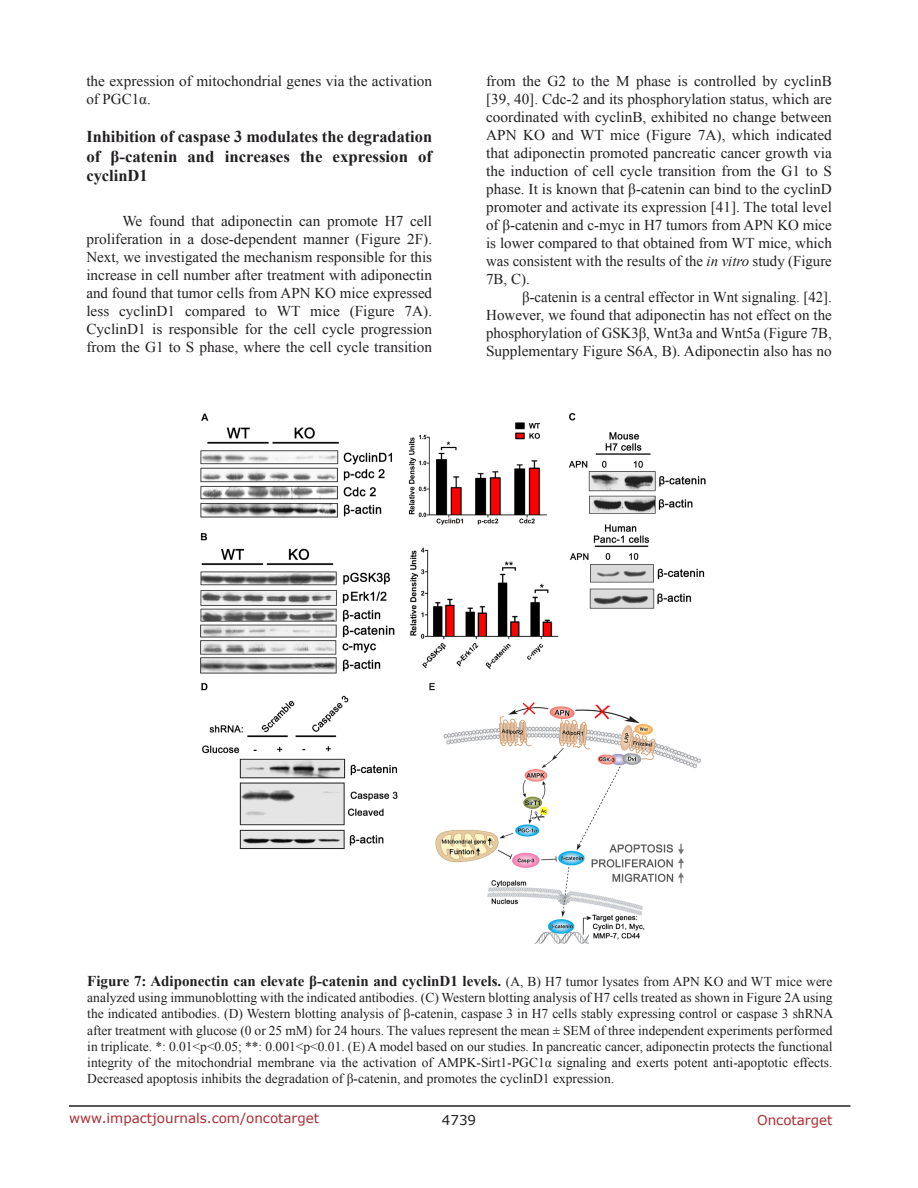
<style>
.page{position:relative;width:918px;height:1188px;background:#fff}
.page>*{position:absolute;margin:0;border:0;box-sizing:border-box;transform-origin:0 0}
.SubHeading{font:700 16.5px/19.8px "Times New Roman";color:#221f22;text-align:justify}
.BodyText{font:15px/18px "Times New Roman";color:#221f22;text-align:justify}
.FigureText{font:700 15px "Times New Roman";color:#221f22}
.FigureText-2{font:13.5px/16.2px "Times New Roman";color:#221f22;text-align:justify}
.t1{font:13.5px "Verdana";color:#ac2b31}
.t2{font:13.5px "Verdana";color:#221f22}
.s1{font-style:italic}
.s2{font-weight:400;font-size:13.5px}
</style>
<div class="page">
<hr style="left:69px;top:1105px;width:781px;height:2px;background:#231f20">
<img style="left:200px;top:413px;width:506px;height:531px">
<p class="BodyText" style="left:86px;top:72px;width:347px">the expression of mitochondrial genes via the activation of PGC1α.</p>
<p class="SubHeading" style="left:86px;top:126px;width:347px">Inhibition of caspase 3 modulates the degradation of β-catenin and increases the expression of cyclinD1</p>
<p class="BodyText" style="left:86px;top:212px;width:347px;text-indent:36px">We found that adiponectin can promote H7 cell proliferation in a dose-dependent manner (Figure 2F).<br>Next, we investigated the mechanism responsible for this increase in cell number after treatment with adiponectin and found that tumor cells from APN KO mice expressed less cyclinD1 compared to WT mice (Figure 7A).<br>CyclinD1 is responsible for the cell cycle progression from the G1 to S phase, where the cell cycle transition</p>
<p class="BodyText" style="left:486px;top:72px;width:347px">from the G2 to the M phase is controlled by cyclinB [39, 40]. Cdc-2 and its phosphorylation status, which are coordinated with cyclinB, exhibited no change between APN KO and WT mice (Figure 7A), which indicated that adiponectin promoted pancreatic cancer growth via the induction of cell cycle transition from the G1 to S phase. It is known that β-catenin can bind to the cyclinD promoter and activate its expression [41]. The total level of β-catenin and c-myc in H7 tumors from APN KO mice is lower compared to that obtained from WT mice, which was consistent with the results of the <span class="s1">in vitro</span> study (Figure 7B, C).</p>
<p class="BodyText" style="left:486px;top:288px;width:347px;text-indent:36px">β-catenin is a central effector in Wnt signaling. [42].<br>However, we found that adiponectin has not effect on the phosphorylation of GSK3β, Wnt3a and Wnt5a (Figure 7B, Supplementary Figure S6A, B). Adiponectin also has no</p>
<p class="FigureText" style="left:87px;top:971px;width:747px">Figure 7: Adiponectin can elevate β-catenin and cyclinD1 levels. <span class="s2">(A, B) H7 tumor lysates from APN KO and WT mice were</span></p>
<p class="FigureText-2" style="left:87px;top:989px;width:747px">analyzed using immunoblotting with the indicated antibodies. (C) Western blotting analysis of H7 cells treated as shown in Figure 2A using the indicated antibodies. (D) Western blotting analysis of β-catenin, caspase 3 in H7 cells stably expressing control or caspase 3 shRNA after treatment with glucose (0 or 25 mΜ) for 24 hours. The values represent the mean ± SEM of three independent experiments performed in triplicate. *: 0.01&lt;p&lt;0.05; **: 0.001&lt;p&lt;0.01. (E) A model based on our studies. In pancreatic cancer, adiponectin protects the functional integrity of the mitochondrial membrane via the activation of AMPK-Sirt1-PGC1α signaling and exerts potent anti-apoptotic effects.<br>Decreased apoptosis inhibits the degradation of β-catenin, and promotes the cyclinD1 expression.</p>
<p class="t1" style="left:69px;top:1109px;width:252px">www.impactjournals.com/oncotarget</p>
<p class="t2" style="left:442px;top:1111px;width:36px">4739</p>
<p class="t1" style="left:757px;top:1111px;width:77px">Oncotarget</p>
</div>
